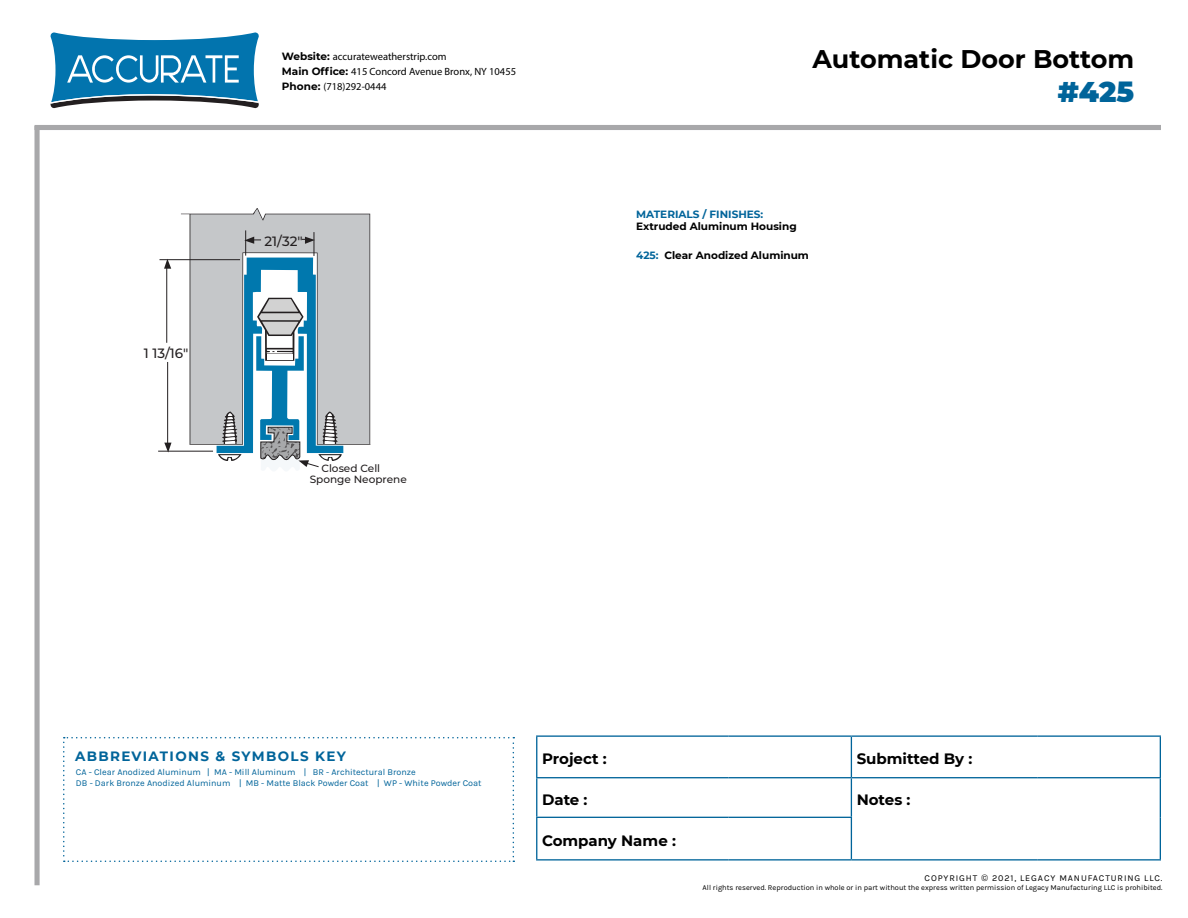
<style>
.page{position:relative;width:1188px;height:918px;background:#fff}
.page>*{position:absolute;margin:0;border:0;box-sizing:border-box;transform-origin:0 0}
.t1{font:900 28.5px "Montserrat";color:#00649a}
.t2{font:700 25.5px "Montserrat";color:#000}
.t3{font:700 15px "Montserrat";color:#000}
.t4{font:700 13.5px "Montserrat";letter-spacing:.1em;color:#00649a}
.t5{font:500 13.5px "Montserrat";color:#231f20}
.t6{font:10.5px/15px "Myriad Pro";color:#000}
.t7{font:700 10.5px "Montserrat";color:#000}
.t8{font:500 10.5px/10.5px "Montserrat";color:#231f20}
.t9{font:700 10.5px "Montserrat";color:#00649a}
.t10{font:9px/10.8px "Karla";color:#00649a}
.t11{font:9px "Karla";letter-spacing:.1em;color:#000}
.t12{font:7.5px "Karla";color:#000}
.s1{font-family:"Montserrat";font-weight:700}
.s2{color:#00649a}
.s3{font-family:"Tofino"}
</style>
<div class="page">
<hr style="left:536px;top:737px;width:1px;height:40px;background:#00649a">
<hr style="left:536px;top:735px;width:193px;height:2px;background:#00649a">
<hr style="left:729px;top:735px;width:122px;height:2px;background:#00649a">
<hr style="left:851px;top:737px;width:1px;height:40px;background:#00649a">
<hr style="left:851px;top:735px;width:186px;height:2px;background:#00649a">
<hr style="left:1037px;top:735px;width:124px;height:2px;background:#00649a">
<hr style="left:1160px;top:737px;width:1px;height:40px;background:#00649a">
<hr style="left:536px;top:778px;width:1px;height:39px;background:#00649a">
<hr style="left:536px;top:777px;width:193px;height:1px;background:#00649a">
<hr style="left:729px;top:777px;width:122px;height:1px;background:#00649a">
<hr style="left:851px;top:778px;width:1px;height:39px;background:#00649a">
<hr style="left:851px;top:777px;width:186px;height:1px;background:#00649a">
<hr style="left:1037px;top:777px;width:124px;height:1px;background:#00649a">
<hr style="left:1160px;top:778px;width:1px;height:39px;background:#00649a">
<hr style="left:536px;top:818px;width:1px;height:41px;background:#00649a">
<hr style="left:536px;top:817px;width:193px;height:1px;background:#00649a">
<hr style="left:536px;top:859px;width:193px;height:2px;background:#00649a">
<hr style="left:729px;top:817px;width:123px;height:1px;background:#00649a">
<hr style="left:729px;top:859px;width:122px;height:2px;background:#00649a">
<hr style="left:851px;top:818px;width:1px;height:41px;background:#00649a">
<hr style="left:851px;top:859px;width:186px;height:2px;background:#00649a">
<hr style="left:1160px;top:817px;width:1px;height:42px;background:#00649a">
<hr style="left:1037px;top:859px;width:124px;height:2px;background:#00649a">
<div style="left:34px;top:125px;width:1127px;height:5px;background:#a8a8aa"></div>
<div style="left:34px;top:126px;width:6px;height:759px;background:#a8a8aa"></div>
<svg style="left:63px;top:737px;width:451px;height:125px"></svg>
<svg style="left:51px;top:32px;width:208px;height:76px"></svg>
<svg style="left:181px;top:208px;width:77px;height:237px"></svg>
<svg style="left:164px;top:260px;width:7px;height:9px"></svg>
<svg style="left:164px;top:443px;width:8px;height:10px"></svg>
<hr style="left:159px;top:259px;width:81px;height:1px;background:#231f20">
<hr style="left:158px;top:451px;width:55px;height:1px;background:#231f20">
<hr style="left:166px;top:265px;width:1px;height:78px;background:#231f20">
<hr style="left:167px;top:362px;width:1px;height:84px;background:#231f20">
<svg style="left:190px;top:209px;width:180px;height:259px"></svg>
<h3 class="t5" style="left:144px;top:343px;width:46px">1 13/16"</h3>
<p class="t6" style="left:282px;top:48px;width:236px"><span class="s1">Website:</span> accurateweatherstrip.com<br><span class="s1">Main Office:</span> 415 Concord Avenue Bronx, NY 10455<br><span class="s1">Phone:</span> (718)292-0444</p>
<h3 class="t5" style="left:265px;top:232px;width:40px">21/32"</h3>
<p class="t8" style="left:310px;top:463px;width:99px;text-indent:12px">Closed Cell<br>Sponge Neoprene</p>
<h2 class="t2" style="left:813px;top:41px;width:323px">Automatic Door Bottom</h2>
<h1 class="t1" style="left:1058px;top:70px;width:78px">#425</h1>
<p class="t9" style="left:636px;top:207px;width:129px">MATERIALS / FINISHES:</p>
<p class="t7" style="left:636px;top:219px;width:162px">Extruded Aluminum Housing</p>
<p class="t7" style="left:636px;top:247px;width:174px"><span class="s2">425:</span> Clear Anodized Aluminum</p>
<h3 class="t4" style="left:75px;top:746px;width:272px">ABBREVIATIONS &amp; SYMBOLS KEY</h3>
<p class="t10" style="left:76px;top:767px;width:407px">CA - Clear Anodized Aluminum | MA - Mill Aluminum | BR - Architectural Bronze<br>DB - Dark Bronze Anodized Aluminum | MB - Matte Black Powder Coat | WP - White Powder Coat</p>
<h3 class="t3" style="left:542px;top:748px;width:66px">Project :</h3>
<h3 class="t3" style="left:857px;top:748px;width:117px">Submitted By :</h3>
<h3 class="t3" style="left:542px;top:789px;width:47px">Date :</h3>
<h3 class="t3" style="left:857px;top:789px;width:55px">Notes :</h3>
<h3 class="t3" style="left:542px;top:830px;width:136px">Company Name :</h3>
<p class="t11" style="left:925px;top:873px;width:239px">COPYRIGHT <span class="s3">©</span> 2021, LEGACY MANUFACTURING LLC.</p>
<p class="t12" style="left:703px;top:884px;width:461px">All rights reserved. Reproduction in whole or in part without the express written permission of Legacy Manufacturing LLC is prohibited.</p>
</div>
